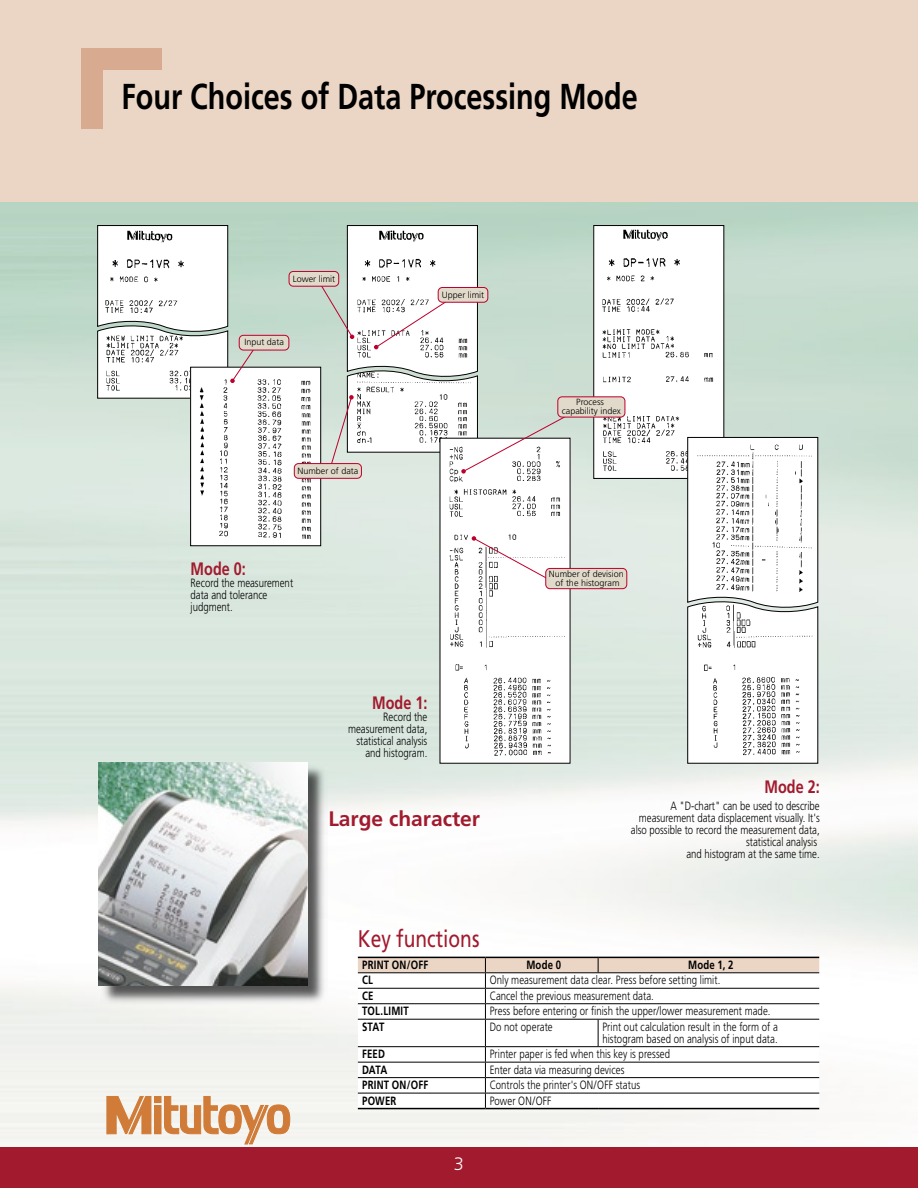
<style>
.page{position:relative;width:918px;height:1188px;background:#fff}
.page>*{position:absolute;margin:0;border:0;box-sizing:border-box;transform-origin:0 0}
.t1{font:700 36px "Frutiger";color:#000;scale:.8 1}
.t2{font:24px "Frutiger";color:#a11a2d;scale:.8 1}
.t3{font:700 21px "Frutiger";color:#a11a2d}
.t4{font:700 18px "Frutiger";color:#a11a2d;scale:.8 1}
.t5{font:300 18px "Frutiger";color:#fff}
.t6{font:300 12px/12px "Frutiger";color:#000;scale:.8 1}
.t7{font:700 12px "Frutiger";letter-spacing:.02em;color:#000;scale:.8 1}
.t8{font:300 9px/9px "Frutiger";color:#000;text-align:center}
</style>
<div class="page">
<img style="left:0;top:202px;width:918px;height:946px">
<div style="left:0;top:1148px;width:918px;height:40px;background:#a11a2d"></div>
<div style="left:0;top:0;width:918px;height:202px;background:#ebd5c4"></div>
<div style="left:81px;top:48px;width:81px;height:21px;background:#d8ab90"></div>
<div style="left:81px;top:48px;width:21px;height:81px;background:#d8ab90"></div>
<svg style="left:107px;top:1096px;width:183px;height:49px"></svg>
<svg style="left:97px;top:225px;width:627px;height:254px"></svg>
<svg style="left:190px;top:367px;width:628px;height:397px"></svg>
<svg style="left:98px;top:226px;width:160px;height:172px"></svg>
<svg style="left:472px;top:536px;width:75px;height:43px"></svg>
<svg style="left:320px;top:226px;width:255px;height:248px"></svg>
<div style="left:289px;top:271px;width:50px;height:15px;background:#e1daca;border-radius:4px"></div>
<div style="left:289px;top:271px;width:50px;height:15px;border:1px solid #bd002b;border-radius:4px"></div>
<div style="left:438px;top:287px;width:50px;height:15px;background:#e1daca;border-radius:4px"></div>
<div style="left:438px;top:287px;width:50px;height:15px;border:1px solid #bd002b;border-radius:4px"></div>
<div style="left:239px;top:335px;width:50px;height:15px;background:#e1daca;border-radius:4px"></div>
<div style="left:239px;top:335px;width:50px;height:15px;border:1px solid #bd002b;border-radius:4px"></div>
<div style="left:294px;top:464px;width:67px;height:14px;background:#e1daca;border-radius:4px"></div>
<div style="left:294px;top:463px;width:68px;height:16px;border:1px solid #bd002b;border-radius:4px"></div>
<div style="left:558px;top:397px;width:67px;height:20px;background:#e1daca;border-radius:4px"></div>
<div style="left:558px;top:397px;width:67px;height:20px;border:1px solid #bd002b;border-radius:4px"></div>
<div style="left:546px;top:568px;width:81px;height:21px;background:#e1daca;border-radius:4px"></div>
<div style="left:546px;top:568px;width:81px;height:21px;border:1px solid #bd002b;border-radius:4px"></div>
<svg style="left:688px;top:437px;width:130px;height:326px"></svg>
<img style="left:100px;top:763px;width:227px;height:242px">
<img style="left:99px;top:763px;width:208px;height:222px">
<svg style="left:358px;top:957px;width:461px;height:151px"></svg>
<hr style="left:598px;top:1093px;width:221px;height:1px;background:#000">
<hr style="left:358px;top:1108px;width:127px;height:1px;background:#000">
<hr style="left:485px;top:1108px;width:113px;height:1px;background:#000">
<hr style="left:598px;top:1108px;width:221px;height:1px;background:#000">
<h1 class="t1" style="left:122px;top:75px;width:647px">Four Choices of Data Processing Mode</h1>
<p class="t8" style="left:293px;top:274px;width:44px">Lower limit</p>
<p class="t8" style="left:244px;top:338px;width:41px">Input data</p>
<p class="t8" style="left:442px;top:290px;width:44px">Upper limit</p>
<p class="t8" style="left:297px;top:466px;width:63px">Number of data</p>
<h3 class="t4" style="left:191px;top:558px;width:71px">Mode 0:</h3>
<p class="t6" style="left:191px;top:577px;width:130px">Record the measurement data and tolerance judgment.</p>
<h3 class="t4" style="left:372px;top:692px;width:71px">Mode 1:</h3>
<p class="t6" style="left:348px;top:711px;width:101px;text-align:right">Record the measurement data, statistical analysis and histogram.</p>
<h3 class="t3" style="left:328px;top:806px;width:153px">Large character</h3>
<p class="t8" style="left:562px;top:398px;width:60px">Process capability index</p>
<p class="t8" style="left:549px;top:569px;width:77px">Number of devision of the histogram</p>
<h3 class="t4" style="left:765px;top:776px;width:71px">Mode 2:</h3>
<p class="t6" style="left:631px;top:800px;width:238px;text-align:right">A "D-chart" can be used to describe measurement data displacement visually. It's also possible to record the measurement data, statistical analysis<br>and histogram at the same time.</p>
<h2 class="t2" style="left:358px;top:925px;width:154px">Key functions</h2>
<p class="t7" style="left:362px;top:958px;width:84px">PRINT ON/OFF</p>
<p class="t7" style="left:526px;top:958px;width:45px">Mode 0</p>
<p class="t7" style="left:688px;top:958px;width:58px">Mode 1, 2</p>
<p class="t7" style="left:362px;top:973px;width:15px">CL</p>
<p class="t6" style="left:490px;top:974px;width:290px">Only measurement data clear. Press before setting limit.</p>
<p class="t7" style="left:362px;top:989px;width:16px">CE</p>
<p class="t6" style="left:490px;top:990px;width:207px">Cancel the previous measurement data.</p>
<p class="t7" style="left:362px;top:1004px;width:60px">TOL.LIMIT</p>
<p class="t6" style="left:490px;top:1005px;width:352px">Press before entering or finish the upper/lower measurement made.</p>
<p class="t7" style="left:362px;top:1019px;width:29px">STAT</p>
<p class="t6" style="left:490px;top:1021px;width:80px">Do not operate</p>
<p class="t6" style="left:602px;top:1021px;width:221px">Print out calculation result in the form of a histogram based on analysis of input data.</p>
<p class="t7" style="left:362px;top:1047px;width:30px">FEED</p>
<p class="t6" style="left:490px;top:1048px;width:227px">Printer paper is fed when this key is pressed</p>
<p class="t7" style="left:362px;top:1062px;width:33px">DATA</p>
<p class="t6" style="left:490px;top:1064px;width:170px">Enter data via measuring devices</p>
<p class="t7" style="left:362px;top:1078px;width:84px">PRINT ON/OFF</p>
<p class="t6" style="left:490px;top:1079px;width:190px">Controls the printer's ON/OFF status</p>
<p class="t7" style="left:362px;top:1093px;width:44px">POWER</p>
<p class="t6" style="left:490px;top:1094px;width:79px">Power ON/OFF</p>
<h3 class="t5" style="left:454px;top:1154px;width:12px">3</h3>
</div>
